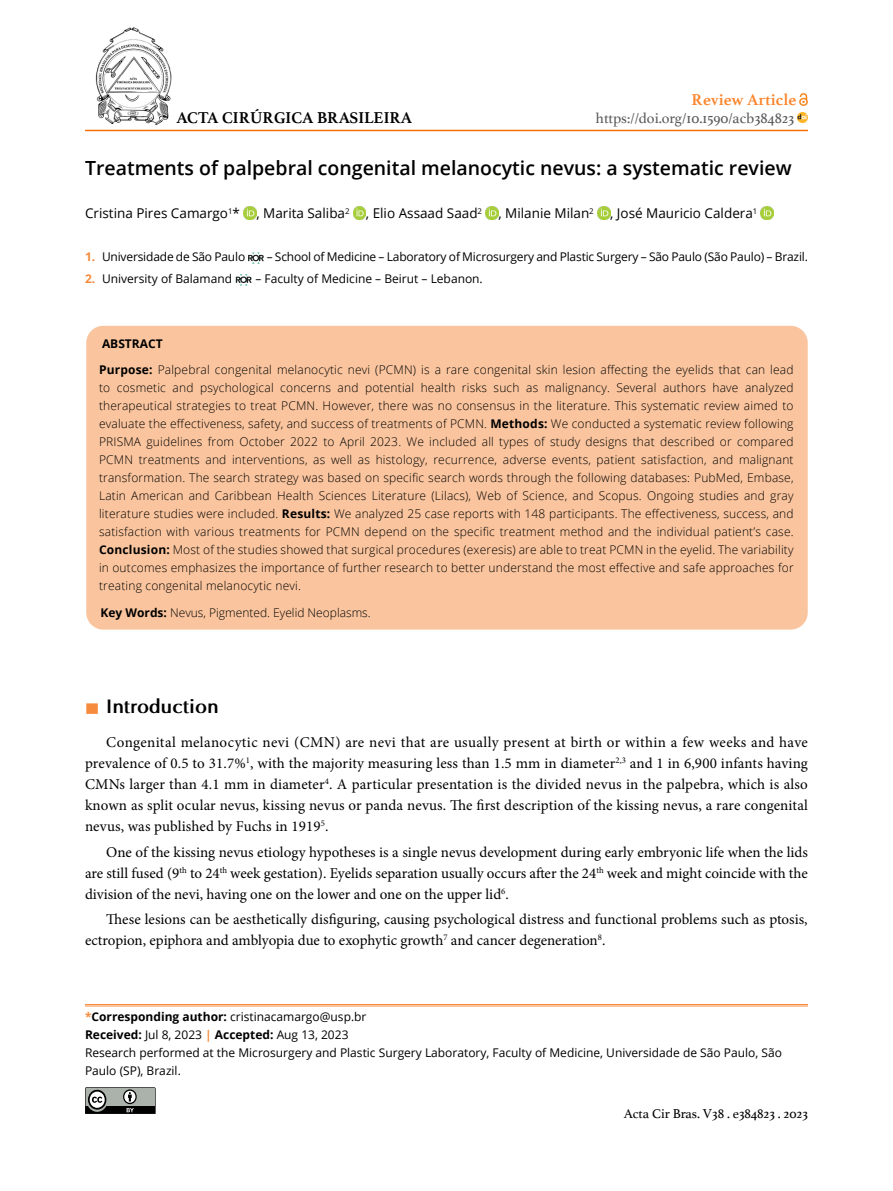
<style>
.page{position:relative;width:893px;height:1191px;background:#fff}
.page>*{position:absolute;margin:0;border:0;box-sizing:border-box;transform-origin:0 0}
.t1{font:600 19.5px "Open Sans";color:#000}
.t2{font:700 19.5px "Optima";color:#000}
.t3{font:700 16.5px "Athelas";color:#000}
.t4{font:700 16.5px "Athelas";color:#fa862e}
.t5{font:15px/21px "Minion Pro";color:#000;text-align:justify}
.t6{font:15px "Athelas";color:#58595b}
.t7{font:13.5px "Open Sans";color:#000}
.t8{font:13.5px "Athelas";color:#000}
.t9{font:300 12px/18px "Open Sans";letter-spacing:.015em;color:#000;text-align:justify}
.t10{font:12px/18px "Open Sans";color:#000}
.t11{font:700 12px "Open Sans";color:#000}
.s1{font-weight:700;color:#f68b3d}
.s2{font-weight:700}
</style>
<div class="page">
<img style="left:95px;top:27px;width:77px;height:98px">
<hr style="left:85px;top:130px;width:723px;height:1px;background:#f67207">
<svg style="left:85px;top:1087px;width:71px;height:27px;background:#757875"></svg>
<svg style="left:800px;top:93px;width:8px;height:13px"></svg>
<svg style="left:797px;top:112px;width:11px;height:11px"></svg>
<svg style="left:244px;top:206px;width:12px;height:13px"></svg>
<svg style="left:353px;top:206px;width:13px;height:13px"></svg>
<svg style="left:486px;top:206px;width:12px;height:13px"></svg>
<svg style="left:597px;top:206px;width:13px;height:13px"></svg>
<svg style="left:761px;top:206px;width:13px;height:13px"></svg>
<svg style="left:248px;top:252px;width:16px;height:12px"></svg>
<svg style="left:236px;top:274px;width:16px;height:11px"></svg>
<div style="left:86px;top:326px;width:722px;height:303px;background:#fac59e;border-radius:17px"></div>
<div style="left:86px;top:703px;width:12px;height:11px;background:#f68b3d"></div>
<hr style="left:85px;top:1004px;width:723px;height:1px;background:#f68b3d">
<hr style="left:85px;top:1005px;width:723px;height:1px;background:#f68b3d">
<h2 class="t4" style="left:692px;top:86px;width:106px">Review Article</h2>
<p class="t6" style="left:596px;top:106px;width:200px">https://doi.org/10.1590/acb384823</p>
<h1 class="t1" style="left:85px;top:155px;width:708px">Treatments of palpebral congenital melanocytic nevus: a systematic review</h1>
<p class="t7" style="left:85px;top:204px;width:674px">Cristina Pires Camargo<sup>1</sup>* , Marita Saliba<sup>2</sup> , Elio Assaad Saad<sup>2</sup> , Milanie Milan<sup>2</sup> , José Mauricio Caldera<sup>1</sup></p>
<p class="t10" style="left:85px;top:247px;width:162px"><span class="s1">1.</span> Universidade de São Paulo</p>
<p class="t10" style="left:267px;top:247px;width:543px">– School of Medicine – Laboratory of Microsurgery and Plastic Surgery – São Paulo (São Paulo) – Brazil.</p>
<p class="t10" style="left:85px;top:269px;width:149px"><span class="s1">2.</span> University of Balamand</p>
<p class="t10" style="left:255px;top:269px;width:229px">– Faculty of Medicine – Beirut – Lebanon.</p>
<h2 class="t3" style="left:176px;top:104px;width:237px">ACTA CIRÚRGICA BRASILEIRA</h2>
<p class="t11" style="left:102px;top:335px;width:62px">ABSTRACT</p>
<p class="t9" style="left:99px;top:360px;width:696px"><span class="s2">Purpose:</span> Palpebral congenital melanocytic nevi (PCMN) is a rare congenital skin lesion affecting the eyelids that can lead to cosmetic and psychological concerns and potential health risks such as malignancy. Several authors have analyzed therapeutical strategies to treat PCMN. However, there was no consensus in the literature. This systematic review aimed to evaluate the effectiveness, safety, and success of treatments of PCMN. <span class="s2">Methods:</span> We conducted a systematic review following PRISMA guidelines from October 2022 to April 2023. We included all types of study designs that described or compared PCMN treatments and interventions, as well as histology, recurrence, adverse events, patient satisfaction, and malignant transformation. The search strategy was based on specific search words through the following databases: PubMed, Embase, Latin American and Caribbean Health Sciences Literature (Lilacs), Web of Science, and Scopus. Ongoing studies and gray literature studies were included. <span class="s2">Results:</span> We analyzed 25 case reports with 148 participants. The effectiveness, success, and satisfaction with various treatments for PCMN depend on the specific treatment method and the individual patient’s case.<br><span class="s2">Conclusion:</span> Most of the studies showed that surgical procedures (exeresis) are able to treat PCMN in the eyelid. The variability in outcomes emphasizes the importance of further research to better understand the most effective and safe approaches for treating congenital melanocytic nevi.</p>
<p class="t9" style="left:101px;top:603px;width:272px"><span class="s2">Key Words:</span> Nevus, Pigmented. Eyelid Neoplasms.</p>
<h1 class="t2" style="left:106px;top:695px;width:114px">Introduction</h1>
<p class="t5" style="left:85px;top:732px;width:725px;text-indent:21px">Congenital melanocytic nevi (CMN) are nevi that are usually present at birth or within a few weeks and have prevalence of 0.5 to 31.7%<sup>1</sup>, with the majority measuring less than 1.5 mm in diameter<sup>2,3</sup> and 1 in 6,900 infants having CMNs larger than 4.1 mm in diameter<sup>4</sup>. A particular presentation is the divided nevus in the palpebra, which is also known as split ocular nevus, kissing nevus or panda nevus. The first description of the kissing nevus, a rare congenital nevus, was published by Fuchs in 1919<sup>5</sup>.</p>
<p class="t5" style="left:85px;top:841px;width:724px;text-indent:21px">One of the kissing nevus etiology hypotheses is a single nevus development during early embryonic life when the lids are still fused (9<sup>th</sup> to 24<sup>th</sup> week gestation). Eyelids separation usually occurs after the 24<sup>th</sup> week and might coincide with the division of the nevi, having one on the lower and one on the upper lid<sup>6</sup>.</p>
<p class="t5" style="left:85px;top:908px;width:724px;text-indent:21px">These lesions can be aesthetically disfiguring, causing psychological distress and functional problems such as ptosis, ectropion, epiphora and amblyopia due to exophytic growth<sup>7</sup> and cancer degeneration<sup>8</sup>.</p>
<p class="t10" style="left:85px;top:1007px;width:698px"><span class="s1">*</span><span class="s2">Corresponding author:</span> cristinacamargo@usp.br<br><span class="s2">Received:</span> Jul 8, 2023 <span class="s1">|</span> <span class="s2">Accepted:</span> Aug 13, 2023<br>Research performed at the Microsurgery and Plastic Surgery Laboratory, Faculty of Medicine, Universidade de São Paulo, São Paulo (SP), Brazil.</p>
<p class="t8" style="left:624px;top:1102px;width:186px">Acta Cir Bras. V38 . e384823 . 2023</p>
</div>
